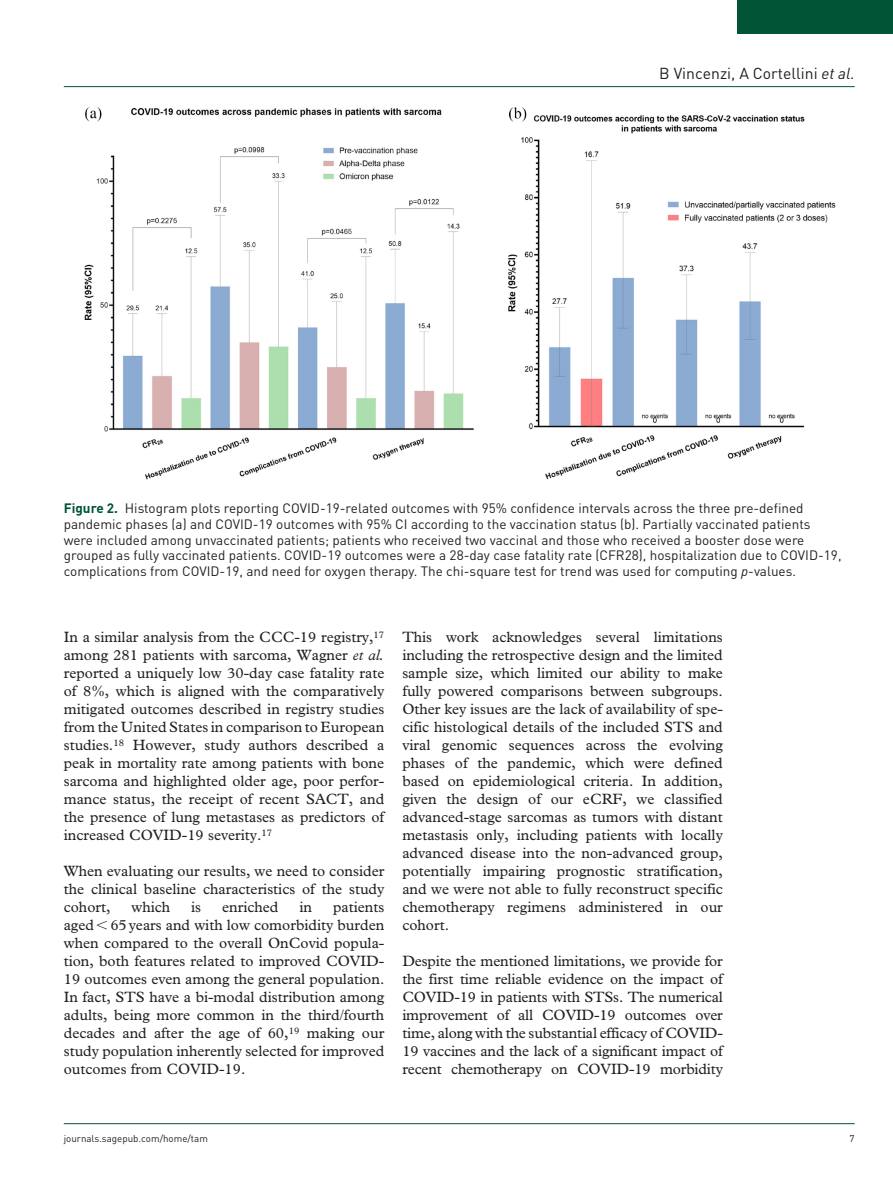
<style>
.page{position:relative;width:893px;height:1191px;background:#fff}
.page>*{position:absolute;margin:0;border:0;box-sizing:border-box;transform-origin:0 0}
.t1{font:15.75px "DIN";color:#231f20}
.t2{font:15px/18px "Plantin Std";color:#231f20;text-align:justify}
.t3{font:13.5px/15.8px "DIN";color:#231f20}
.t4{font:9.75px "DIN";color:#231f20}
.s1{font-style:italic}
.s2{font-weight:700;color:#015436}
</style>
<div class="page">
<hr style="left:64px;top:86px;width:791px;height:1px;background:#015436">
<hr style="left:64px;top:1123px;width:791px;height:1px;background:#015436">
<div style="left:738px;top:0;width:155px;height:34px;background:#015436"></div>
<img style="left:84px;top:107px;width:752px;height:373px">
<p class="t1" style="left:659px;top:63px;width:197px">B Vincenzi, A Cortellini <span class="s1">et al.</span></p>
<p class="t3" style="left:64px;top:500px;width:779px"><span class="s2">Figure 2.</span> Histogram plots reporting COVID-19-related outcomes with 95% confidence intervals across the three pre-defined pandemic phases (a) and COVID-19 outcomes with 95% CI according to the vaccination status (b). Partially vaccinated patients were included among unvaccinated patients; patients who received two vaccinal and those who received a booster dose were grouped as fully vaccinated patients. COVID-19 outcomes were a 28-day case fatality rate (CFR28), hospitalization due to COVID-19, complications from COVID-19, and need for oxygen therapy. The chi-square test for trend was used for computing <span class="s1">p</span>-values.</p>
<p class="t2" style="left:64px;top:628px;width:322px">In a similar analysis from the CCC-19 registry,<sup>17 </sup>among 281 patients with sarcoma, Wagner <span class="s1">et al. </span>reported a uniquely low 30-day case fatality rate of 8%, which is aligned with the comparatively mitigated outcomes described in registry studies from the United States in comparison to European studies.<sup>18</sup> However, study authors described a peak in mortality rate among patients with bone sarcoma and highlighted older age, poor perfor&shy;mance status, the receipt of recent SACT, and the presence of lung metastases as predictors of increased COVID-19 severity.<sup>17</sup></p>
<p class="t2" style="left:64px;top:862px;width:322px">When evaluating our results, we need to consider the clinical baseline characteristics of the study cohort,</p>
<p class="t2" style="left:64px;top:898px;width:322px;text-indent:269px">patients aged 65years and with low comorbidity burden when compared to the overall OnCovid popula&shy;tion, both features related to improved COVID-19 outcomes even among the general population.<br>In fact, STS have a bi-modal distribution among adults, being more common in the third/fourth decades and after the age of 60,<sup>19</sup> making our study population inherently selected for improved outcomes from COVID-19.</p>
<p class="t2" style="left:131px;top:898px;width:40px">which</p>
<p class="t2" style="left:191px;top:898px;width:12px">is</p>
<p class="t2" style="left:222px;top:898px;width:58px">enriched</p>
<p class="t2" style="left:299px;top:898px;width:14px">in</p>
<p class="t2" style="left:402px;top:628px;width:322px">This work acknowledges several limitations including the retrospective design and the limited sample size, which limited our ability to make fully powered comparisons between subgroups.<br>Other key issues are the lack of availability of spe&shy;cific histological details of the included STS and viral genomic sequences across the evolving phases of the pandemic, which were defined based on epidemiological criteria. In addition, given the design of our eCRF, we classified advanced-stage sarcomas as tumors with distant metastasis only, including patients with locally advanced disease into the non-advanced group, potentially impairing prognostic stratification, and we were not able to fully reconstruct specific chemotherapy regimens administered in our cohort.</p>
<p class="t2" style="left:402px;top:952px;width:322px">Despite the mentioned limitations, we provide for the first time reliable evidence on the impact of COVID-19 in patients with STSs. The numerical improvement of all COVID-19 outcomes over time, along with the substantial efficacy of COVID-19 vaccines and the lack of a significant impact of recent chemotherapy on COVID-19 morbidity</p>
<p class="t4" style="left:64px;top:1132px;width:146px">journals.sagepub.com/home/tam</p>
<p class="t4" style="left:850px;top:1132px;width:7px">7</p>
</div>
